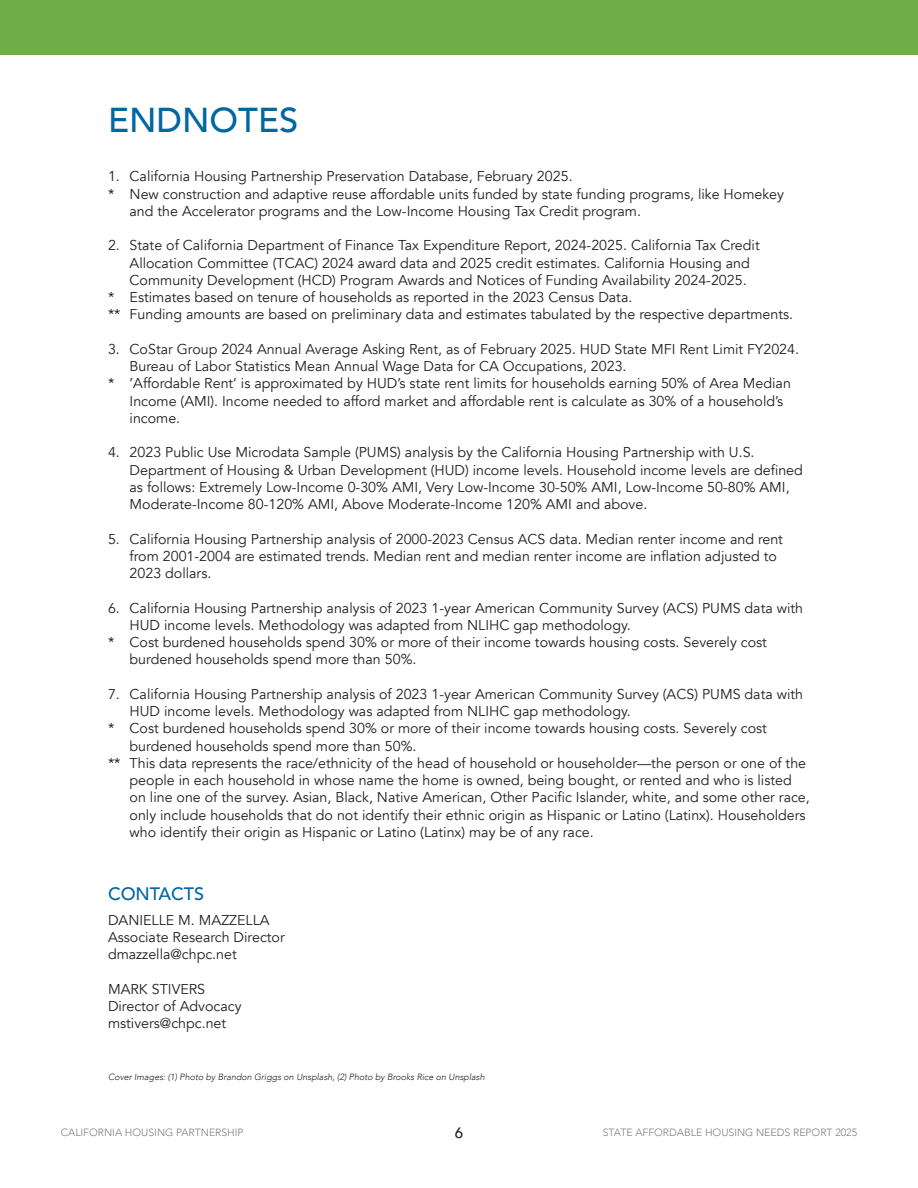
<style>
.page{position:relative;width:918px;height:1188px;background:#fff}
.page>*{position:absolute;margin:0;border:0;box-sizing:border-box;transform-origin:0 0}
.Heading_1{font:500 34.5px "Avenir";color:#0067a0}
.Text{font:500 18px "Avenir";color:#0067a0}
.t1{font:500 15px "Avenir";color:#231f20}
.Endnotes{font:14.25px/17.2px "Avenir";color:#231f20}
.Text-2{font:14.25px "Avenir";color:#231f20}
.t2{font:300 10.5px "Avenir";color:#7f8080}
.Photo_Credit{font:italic 300 9px "Avenir";color:#231f20}
</style>
<div class="page">
<div style="left:0;top:0;width:918px;height:55px;background:#70ad46"></div>
<p class="Heading_1" style="left:108px;top:90px;width:192px">ENDNOTES</p>
<p class="Endnotes" style="left:108px;top:168px;width:466px">1. California Housing Partnership Preservation Database, February 2025.</p>
<p class="Endnotes" style="left:130px;top:185px;width:656px;text-indent:-22px">* New construction and adaptive reuse affordable units funded by state funding programs, like Homekey and the Accelerator programs and the Low-Income Housing Tax Credit program.</p>
<p class="Endnotes" style="left:130px;top:237px;width:632px;text-indent:-22px">2. State of California Department of Finance Tax Expenditure Report, 2024-2025. California Tax Credit<br>Allocation Committee (TCAC) 2024 award data and 2025 credit estimates. California Housing and<br>Community Development (HCD) Program Awards and Notices of Funding Availability 2024-2025.</p>
<p class="Endnotes" style="left:108px;top:289px;width:526px">* Estimates based on tenure of households as reported in the 2023 Census Data.</p>
<p class="Endnotes" style="left:108px;top:306px;width:687px">** Funding amounts are based on preliminary data and estimates tabulated by the respective departments.</p>
<p class="Endnotes" style="left:130px;top:341px;width:671px;text-indent:-22px">3. CoStar Group 2024 Annual Average Asking Rent, as of February 2025. HUD State MFI Rent Limit FY2024.<br>Bureau of Labor Statistics Mean Annual Wage Data for CA Occupations, 2023.</p>
<p class="Endnotes" style="left:130px;top:375px;width:663px;text-indent:-22px">* ’Affordable Rent’ is approximated by HUD’s state rent limits for households earning 50% of Area Median<br>Income (AMI). Income needed to afford market and affordable rent is calculate as 30% of a household’s income.</p>
<p class="Endnotes" style="left:130px;top:444px;width:675px;text-indent:-22px">4. 2023 Public Use Microdata Sample (PUMS) analysis by the California Housing Partnership with U.S.<br>Department of Housing &amp; Urban Development (HUD) income levels. Household income levels are defined as follows: Extremely Low-Income 0-30% AMI, Very Low-Income 30-50% AMI, Low-Income 50-80% AMI, Moderate-Income 80-120% AMI, Above Moderate-Income 120% AMI and above.</p>
<p class="Endnotes" style="left:130px;top:530px;width:655px;text-indent:-22px">5. California Housing Partnership analysis of 2000-2023 Census ACS data. Median renter income and rent from 2001-2004 are estimated trends. Median rent and median renter income are inflation adjusted to<br>2023 dollars.</p>
<p class="Endnotes" style="left:130px;top:599px;width:675px;text-indent:-22px">6. California Housing Partnership analysis of 2023 1-year American Community Survey (ACS) PUMS data with<br>HUD income levels. Methodology was adapted from NLIHC gap methodology.</p>
<p class="Endnotes" style="left:130px;top:634px;width:639px;text-indent:-22px">* Cost burdened households spend 30% or more of their income towards housing costs. Severely cost burdened households spend more than 50%.</p>
<p class="Endnotes" style="left:130px;top:686px;width:675px;text-indent:-22px">7. California Housing Partnership analysis of 2023 1-year American Community Survey (ACS) PUMS data with<br>HUD income levels. Methodology was adapted from NLIHC gap methodology.</p>
<p class="Endnotes" style="left:130px;top:720px;width:639px;text-indent:-22px">* Cost burdened households spend 30% or more of their income towards housing costs. Severely cost burdened households spend more than 50%.</p>
<p class="Endnotes" style="left:130px;top:755px;width:682px;text-indent:-22px">** This data represents the race/ethnicity of the head of household or householder—the person or one of the people in each household in whose name the home is owned, being bought, or rented and who is listed on line one of the survey. Asian, Black, Native American, Other Pacific Islander, white, and some other race, only include households that do not identify their ethnic origin as Hispanic or Latino (Latinx). Householders who identify their origin as Hispanic or Latino (Latinx) may be of any race.</p>
<p class="Text" style="left:108px;top:878px;width:98px">CONTACTS</p>
<p class="Text-2" style="left:108px;top:912px;width:163px">DANIELLE M. MAZZELLA</p>
<p class="Text-2" style="left:108px;top:929px;width:178px">Associate Research Director</p>
<p class="Text-2" style="left:108px;top:946px;width:130px">dmazzella@chpc.net</p>
<p class="Text-2" style="left:108px;top:981px;width:99px">MARK STIVERS</p>
<p class="Text-2" style="left:108px;top:998px;width:135px">Director of Advocacy</p>
<p class="Text-2" style="left:108px;top:1015px;width:120px">mstivers@chpc.net</p>
<p class="Photo_Credit" style="left:108px;top:1072px;width:378px">Cover Images: (1) Photo by Brandon Griggs on Unsplash, (2) Photo by Brooks Rice on Unsplash</p>
<p class="t1" style="left:455px;top:1120px;width:10px">6</p>
<p class="t2" style="left:61px;top:1126px;width:184px">CALIFORNIA HOUSING PARTNERSHIP</p>
<p class="t2" style="left:603px;top:1126px;width:256px">STATE AFFORDABLE HOUSING NEEDS REPORT 2025</p>
</div>
